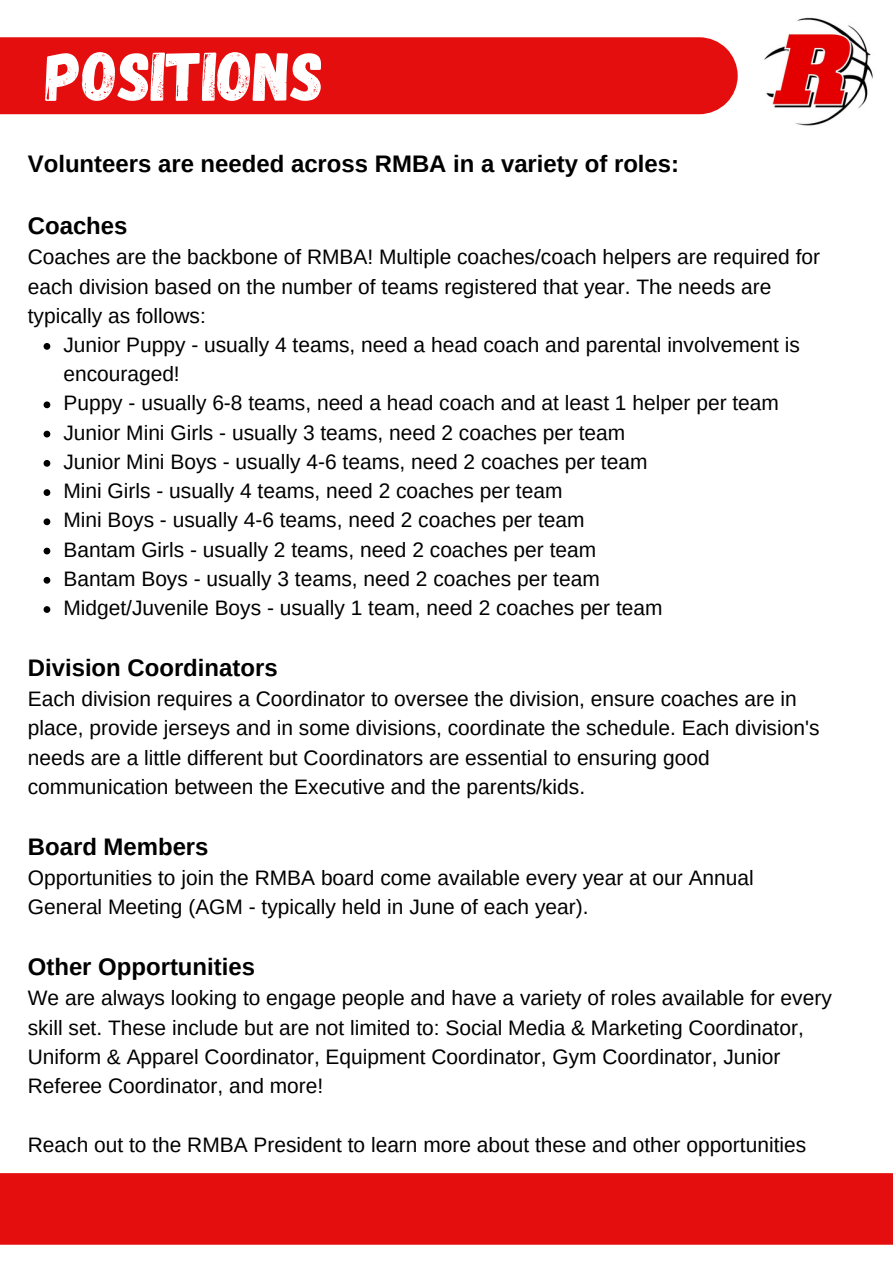
<style>
.page{position:relative;width:893px;height:1264px;background:#fff}
.page>*{position:absolute;margin:0;border:0;box-sizing:border-box;transform-origin:0 0}
.t1{font:69px "Gagalin";color:#fff}
.t2{font:700 23.85px "Arimo";color:#000}
.t3{font:20.85px/29.2px "Arimo";color:#000}
</style>
<div class="page">
<div style="left:0;top:37px;width:737px;height:77px;background:#e40e0e"></div>
<img style="left:764px;top:17px;width:109px;height:109px">
<svg style="left:44px;top:343px;width:6px;height:7px"></svg>
<svg style="left:44px;top:401px;width:6px;height:7px"></svg>
<svg style="left:44px;top:431px;width:6px;height:6px"></svg>
<svg style="left:44px;top:460px;width:6px;height:6px"></svg>
<svg style="left:44px;top:489px;width:6px;height:7px"></svg>
<svg style="left:44px;top:518px;width:6px;height:7px"></svg>
<svg style="left:44px;top:547px;width:6px;height:7px"></svg>
<svg style="left:44px;top:577px;width:6px;height:6px"></svg>
<svg style="left:44px;top:606px;width:6px;height:7px"></svg>
<div style="left:0;top:1173px;width:892px;height:71px;background:#e40e0e"></div>
<p class="t1" style="left:46px;top:31px;width:279px">POSITIONS</p>
<p class="t2" style="left:28px;top:150px;width:652px">Volunteers are needed across RMBA in a variety of roles:</p>
<p class="t2" style="left:28px;top:212px;width:101px">Coaches</p>
<p class="t3" style="left:28px;top:242px;width:793px">Coaches are the backbone of RMBA! Multiple coaches/coach helpers are required for</p>
<p class="t3" style="left:28px;top:272px;width:745px">each division based on the number of teams registered that year. The needs are</p>
<p class="t3" style="left:28px;top:301px;width:179px">typically as follows:</p>
<p class="t3" style="left:63px;top:330px;width:738px">Junior Puppy - usually 4 teams, need a head coach and parental involvement is encouraged!</p>
<p class="t3" style="left:63px;top:388px;width:717px">Puppy - usually 6-8 teams, need a head coach and at least 1 helper per team</p>
<p class="t3" style="left:63px;top:418px;width:563px">Junior Mini Girls - usually 3 teams, need 2 coaches per team</p>
<p class="t3" style="left:63px;top:447px;width:585px">Junior Mini Boys - usually 4-6 teams, need 2 coaches per team</p>
<p class="t3" style="left:63px;top:476px;width:500px">Mini Girls - usually 4 teams, need 2 coaches per team</p>
<p class="t3" style="left:63px;top:505px;width:522px">Mini Boys - usually 4-6 teams, need 2 coaches per team</p>
<p class="t3" style="left:63px;top:535px;width:534px">Bantam Girls - usually 2 teams, need 2 coaches per team</p>
<p class="t3" style="left:63px;top:564px;width:538px">Bantam Boys - usually 3 teams, need 2 coaches per team</p>
<p class="t3" style="left:63px;top:593px;width:600px">Midget/Juvenile Boys - usually 1 team, need 2 coaches per team</p>
<p class="t2" style="left:28px;top:654px;width:251px">Division Coordinators</p>
<p class="t3" style="left:28px;top:684px;width:770px">Each division requires a Coordinator to oversee the division, ensure coaches are in</p>
<p class="t3" style="left:28px;top:713px;width:793px">place, provide jerseys and in some divisions, coordinate the schedule. Each division's</p>
<p class="t3" style="left:28px;top:742px;width:683px">needs are a little different but Coordinators are essential to ensuring good</p>
<p class="t3" style="left:28px;top:772px;width:558px">communication between the Executive and the parents/kids.</p>
<p class="t2" style="left:28px;top:833px;width:182px">Board Members</p>
<p class="t3" style="left:28px;top:863px;width:727px">Opportunities to join the RMBA board come available every year at our Annual</p>
<p class="t3" style="left:28px;top:892px;width:562px">General Meeting (AGM - typically held in June of each year).</p>
<p class="t2" style="left:28px;top:953px;width:229px">Other Opportunities</p>
<p class="t3" style="left:28px;top:983px;width:805px">We are always looking to engage people and have a variety of roles available for every</p>
<p class="t3" style="left:28px;top:1012px;width:777px">skill set. These include but are not limited to: Social Media &amp; Marketing Coordinator,</p>
<p class="t3" style="left:28px;top:1041px;width:754px">Uniform &amp; Apparel Coordinator, Equipment Coordinator, Gym Coordinator, Junior</p>
<p class="t3" style="left:28px;top:1071px;width:297px">Referee Coordinator, and more!</p>
<p class="t3" style="left:28px;top:1129px;width:779px">Reach out to the RMBA President to learn more about these and other opportunities</p>
</div>
